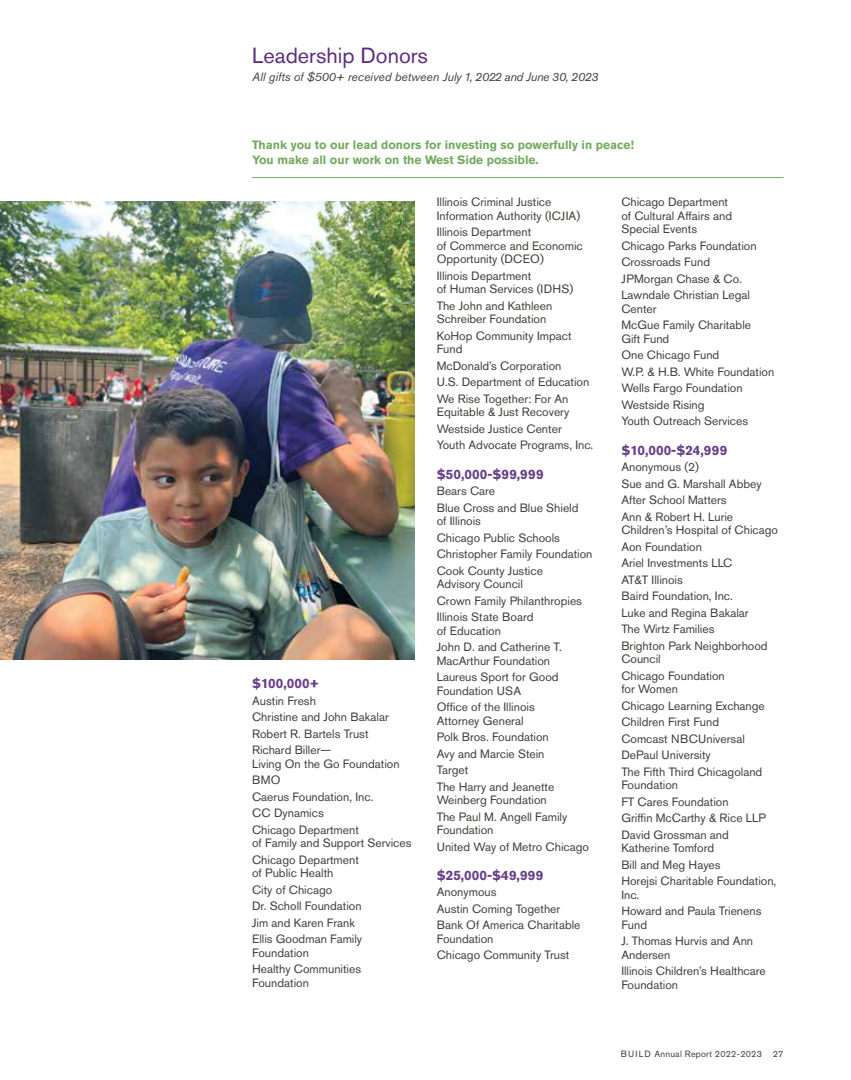
<style>
.page{position:relative;width:851px;height:1080px;background:#fff}
.page>*{position:absolute;margin:0;border:0;box-sizing:border-box;transform-origin:0 0}
.t1{font:21.75px "Akzidenz Grotesk Pro";color:#5b2d82}
.t2{font:700 13.5px "Akzidenz Grotesk Pro";color:#673e8a}
.t3{font:700 13.5px "Akzidenz Grotesk Pro";letter-spacing:.02em;color:#673e8a}
.t4{font:12px/16.5px "Akzidenz Grotesk Pro";color:#403f3b}
.t5{font:700 12px/15px "Akzidenz Grotesk Pro";color:#74ab60}
.t6{font:italic 12px "Akzidenz Grotesk Pro";color:#403f3b}
.t7{font:9px "Akzidenz Grotesk Pro";letter-spacing:.025em;color:#403f3b}
</style>
<div class="page">
<img style="left:0;top:201px;width:414px;height:459px">
<hr style="left:252px;top:177px;width:531px;height:1px;background:#74ab60">
<h1 class="t1" style="left:252px;top:41px;width:177px">Leadership Donors</h1>
<p class="t6" style="left:252px;top:69px;width:348px">All gifts of $500+ received between July 1, 2022 and June 30, 2023</p>
<p class="t5" style="left:252px;top:137px;width:383px">Thank you to our lead donors for investing so powerfully in peace!<br>You make all our work on the West Side possible.</p>
<p class="t2" style="left:252px;top:675px;width:69px">$100,000+</p>
<p class="t4" style="left:252px;top:692px;width:138px">Austin Fresh<br>Christine and John Bakalar<br>Robert R. Bartels Trust<br>Richard Biller—</p>
<p class="t4" style="left:252px;top:755px;width:149px">Living On the Go Foundation<br>BMO<br>Caerus Foundation, Inc.<br>CC Dynamics<br>Chicago Department</p>
<p class="t4" style="left:252px;top:835px;width:161px">of Family and Support Services<br>Chicago Department</p>
<p class="t4" style="left:252px;top:865px;width:111px">of Public Health<br>City of Chicago<br>Dr. Scholl Foundation<br>Jim and Karen Frank<br>Ellis Goodman Family</p>
<p class="t4" style="left:252px;top:944px;width:110px">Foundation<br>Healthy Communities</p>
<p class="t4" style="left:252px;top:974px;width:58px">Foundation</p>
<p class="t4" style="left:436px;top:195px;width:145px;line-height:13.5px">Illinois Criminal Justice<br>Information Authority (ICJIA)</p>
<p class="t4" style="left:436px;top:225px;width:147px;line-height:13.5px">Illinois Department<br>of Commerce and Economic<br>Opportunity (DCEO)</p>
<p class="t4" style="left:436px;top:269px;width:138px;line-height:13.5px">Illinois Department<br>of Human Services (IDHS)</p>
<p class="t4" style="left:436px;top:299px;width:117px;line-height:13.5px">The John and Kathleen<br>Schreiber Foundation</p>
<p class="t4" style="left:436px;top:329px;width:136px;line-height:13.5px">KoHop Community Impact<br>Fund</p>
<p class="t4" style="left:436px;top:357px;width:154px">McDonald’s Corporation<br>U.S. Department of Education<br>We Rise Together: For An</p>
<p class="t4" style="left:436px;top:404px;width:158px">Equitable &amp; Just Recovery<br>Westside Justice Center<br>Youth Advocate Programs, Inc.</p>
<p class="t3" style="left:436px;top:465px;width:108px">$50,000-$99,999</p>
<p class="t4" style="left:436px;top:483px;width:143px">Bears Care<br>Blue Cross and Blue Shield</p>
<p class="t4" style="left:436px;top:513px;width:157px">of Illinois<br>Chicago Public Schools<br>Christopher Family Foundation<br>Cook County Justice</p>
<p class="t4" style="left:436px;top:576px;width:147px">Advisory Council<br>Crown Family Philanthropies<br>Illinois State Board</p>
<p class="t4" style="left:436px;top:622px;width:126px">of Education<br>John D. and Catherine T.</p>
<p class="t4" style="left:436px;top:652px;width:123px">MacArthur Foundation<br>Laureus Sport for Good</p>
<p class="t4" style="left:436px;top:682px;width:100px">Foundation USA<br>Office of the Illinois</p>
<p class="t4" style="left:436px;top:712px;width:119px">Attorney General<br>Polk Bros. Foundation<br>Avy and Marcie Stein<br>Target<br>The Harry and Jeanette</p>
<p class="t4" style="left:436px;top:792px;width:132px">Weinberg Foundation<br>The Paul M. Angell Family</p>
<p class="t4" style="left:436px;top:822px;width:154px">Foundation<br>United Way of Metro Chicago</p>
<p class="t2" style="left:436px;top:866px;width:108px">$25,000-$49,999</p>
<p class="t4" style="left:436px;top:884px;width:145px">Anonymous<br>Austin Coming Together<br>Bank Of America Charitable</p>
<p class="t4" style="left:436px;top:930px;width:134px">Foundation<br>Chicago Community Trust</p>
<p class="t4" style="left:621px;top:195px;width:112px;line-height:13.5px">Chicago Department of Cultural Affairs and<br>Special Events</p>
<p class="t4" style="left:621px;top:237px;width:137px">Chicago Parks Foundation<br>Crossroads Fund<br>JPMorgan Chase &amp; Co.<br>Lawndale Christian Legal</p>
<p class="t4" style="left:621px;top:300px;width:131px">Center<br>McGue Family Charitable</p>
<p class="t4" style="left:621px;top:330px;width:154px">Gift Fund<br>One Chicago Fund<br>W.P. &amp; H.B. White Foundation<br>Wells Fargo Foundation<br>Westside Rising<br>Youth Outreach Services</p>
<p class="t2" style="left:621px;top:441px;width:107px">$10,000-$24,999</p>
<p class="t4" style="left:621px;top:459px;width:142px">Anonymous (2)<br>Sue and G. Marshall Abbey<br>After School Matters<br>Ann &amp; Robert H. Lurie</p>
<p class="t4" style="left:621px;top:522px;width:158px">Children’s Hospital of Chicago<br>Aon Foundation<br>Ariel Investments LLC<br>AT&amp;T Illinois<br>Baird Foundation, Inc.<br>Luke and Regina Bakalar<br>The Wirtz Families<br>Brighton Park Neighborhood</p>
<p class="t4" style="left:621px;top:651px;width:105px">Council<br>Chicago Foundation</p>
<p class="t4" style="left:621px;top:681px;width:145px">for Women<br>Chicago Learning Exchange<br>Children First Fund<br>Comcast NBCUniversal<br>DePaul University<br>The Fifth Third Chicagoland</p>
<p class="t4" style="left:621px;top:777px;width:146px">Foundation<br>FT Cares Foundation<br>Griffin McCarthy &amp; Rice LLP<br>David Grossman and</p>
<p class="t4" style="left:621px;top:840px;width:156px">Katherine Tomford<br>Bill and Meg Hayes<br>Horejsi Charitable Foundation,</p>
<p class="t4" style="left:621px;top:886px;width:142px">Inc.<br>Howard and Paula Trienens</p>
<p class="t4" style="left:621px;top:916px;width:133px">Fund<br>J. Thomas Hurvis and Ann</p>
<p class="t4" style="left:621px;top:946px;width:146px">Andersen<br>Illinois Children’s Healthcare</p>
<p class="t4" style="left:621px;top:976px;width:58px">Foundation</p>
<p class="t7" style="left:620px;top:1048px;width:164px">B U I LD Annual Report 2022-2023 27</p>
</div>
